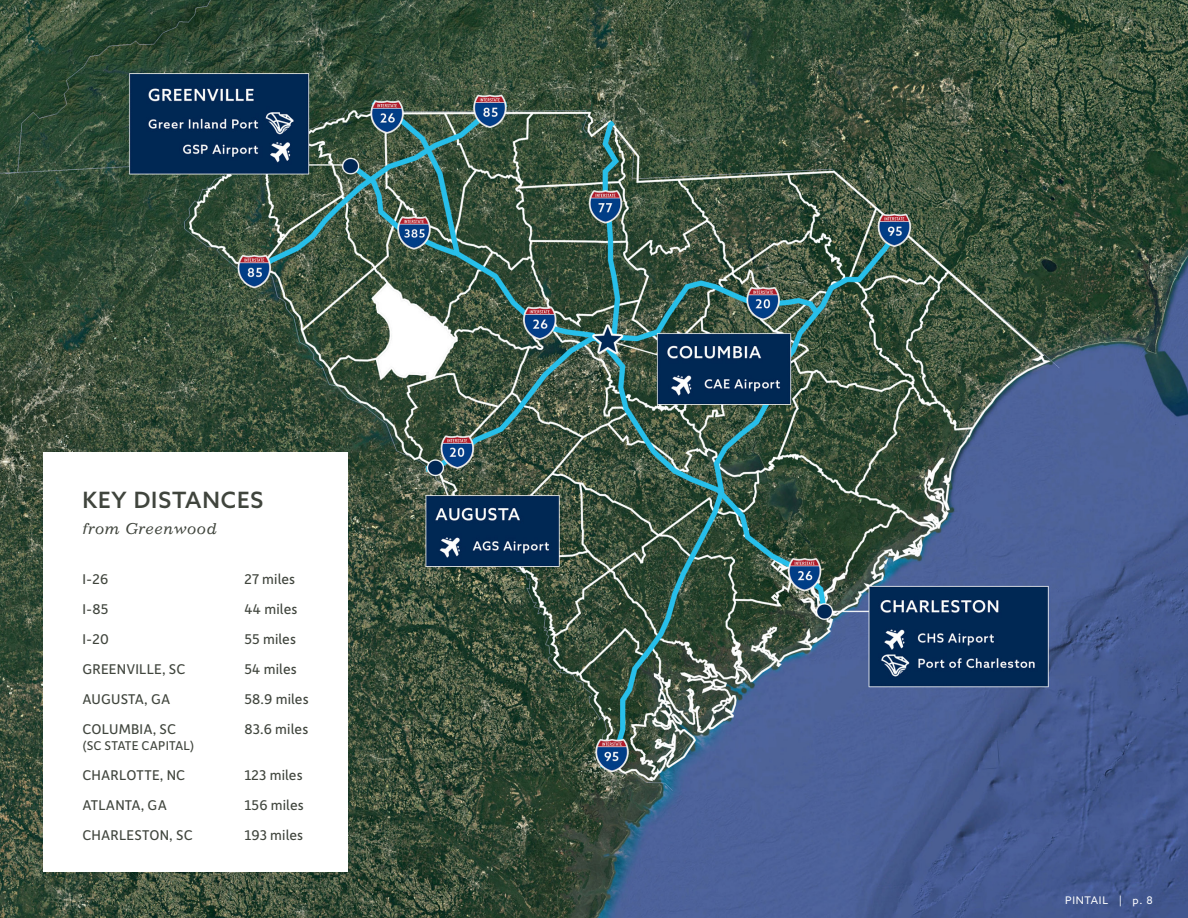
<style>
.page{position:relative;width:1188px;height:918px;background:#fff}
.page>*{position:absolute;margin:0;border:0;box-sizing:border-box;transform-origin:0 0}
.t1{font:500 22.5px "Azo Sans";letter-spacing:.04em;color:#40453d}
.t2{font:15px "Depot New";letter-spacing:.01em;color:#40453d}
.t3{font:italic 15px "Impressum Std";letter-spacing:.04em;color:#40453d}
.t4{font:13.5px "Depot New";letter-spacing:.01em;color:#40453d}
.t5{font:10.5px "Azo Sans";letter-spacing:.07em;color:#fff}
</style>
<div class="page">
<img style="left:0;top:0;width:1188px;height:918px">
<div style="left:44px;top:453px;width:304px;height:419px;background:#fff"></div>
<p class="t1" style="left:82px;top:485px;width:182px">KEY DISTANCES</p>
<p class="t3" style="left:82px;top:519px;width:136px">from Greenwood</p>
<p class="t2" style="left:82px;top:569px;width:27px">I-26</p>
<p class="t2" style="left:244px;top:569px;width:52px">27 miles</p>
<p class="t2" style="left:82px;top:599px;width:28px">I-85</p>
<p class="t2" style="left:245px;top:599px;width:55px">44 miles</p>
<p class="t2" style="left:82px;top:629px;width:28px">I-20</p>
<p class="t2" style="left:244px;top:629px;width:53px">55 miles</p>
<p class="t2" style="left:82px;top:659px;width:104px">GREENVILLE, SC</p>
<p class="t2" style="left:244px;top:659px;width:54px">54 miles</p>
<p class="t2" style="left:82px;top:689px;width:89px">AUGUSTA, GA</p>
<p class="t2" style="left:244px;top:689px;width:66px">58.9 miles</p>
<p class="t2" style="left:82px;top:719px;width:95px">COLUMBIA, SC</p>
<p class="t2" style="left:244px;top:719px;width:65px">83.6 miles</p>
<p class="t4" style="left:82px;top:737px;width:113px">(SC STATE CAPITAL)</p>
<p class="t2" style="left:82px;top:766px;width:104px">CHARLOTTE, NC</p>
<p class="t2" style="left:244px;top:766px;width:60px">123 miles</p>
<p class="t2" style="left:82px;top:796px;width:86px">ATLANTA, GA</p>
<p class="t2" style="left:244px;top:796px;width:61px">156 miles</p>
<p class="t2" style="left:82px;top:826px;width:112px">CHARLESTON, SC</p>
<p class="t2" style="left:244px;top:826px;width:60px">193 miles</p>
<p class="t5" style="left:1065px;top:894px;width:89px">PINTAIL | p. 8</p>
</div>
